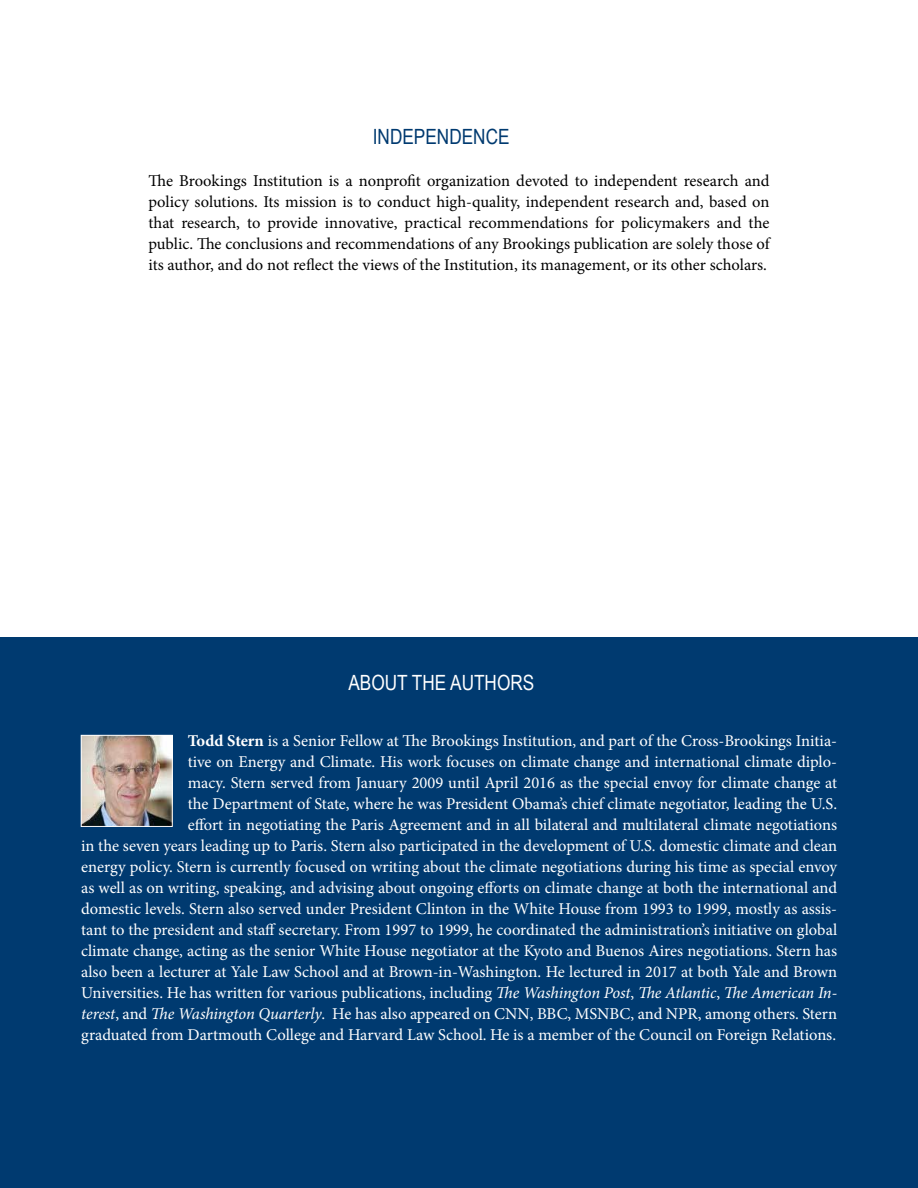
<style>
.page{position:relative;width:918px;height:1188px;background:#fff}
.page>*{position:absolute;margin:0;border:0;box-sizing:border-box;transform-origin:0 0}
.t1{font:21px "Arial Narrow";color:#fff}
.t2{font:21px "Arial Narrow";color:#003a70}
.t3{font:16.5px/21px "Minion Pro";letter-spacing:-.005em;color:#fff;text-align:right}
.t4{font:16.5px/21px "Minion Pro";letter-spacing:-.005em;color:#000;text-align:justify}
.s1{font-weight:700}
.s2{font-style:italic}
</style>
<div class="page">
<div style="left:0;top:637px;width:918px;height:551px;background:#003a70"></div>
<img style="left:83px;top:737px;width:88px;height:88px">
<div style="left:81px;top:735px;width:92px;height:92px;border:1px solid #fff"></div>
<p class="t2" style="left:373px;top:121px;width:138px">INDEPENDENCE</p>
<p class="t4" style="left:148px;top:170px;width:623px">The Brookings Institution is a nonprofit organization devoted to independent research and policy solutions. Its mission is to conduct high-quality, independent research and, based on that research, to provide innovative, practical recommendations for policymakers and the public. The conclusions and recommendations of any Brookings publication are solely those of its author, and do not reflect the views of the Institution, its management, or its other scholars.</p>
<p class="t1" style="left:348px;top:667px;width:187px">ABOUT THE AUTHORS</p>
<p class="t3" style="left:81px;top:730px;width:758px"><span class="s1">Todd Stern</span> is a Senior Fellow at The Brookings Institution, and part of the Cross-Brookings Initia-<br>tive on Energy and Climate. His work focuses on climate change and international climate diplo-<br>macy. Stern served from January 2009 until April 2016 as the special envoy for climate change at<br>the Department of State, where he was President Obama’s chief climate negotiator, leading the U.S.<br>effort in negotiating the Paris Agreement and in all bilateral and multilateral climate negotiations<br>in the seven years leading up to Paris. Stern also participated in the development of U.S. domestic climate and clean energy policy. Stern is currently focused on writing about the climate negotiations during his time as special envoy as well as on writing, speaking, and advising about ongoing efforts on climate change at both the international and domestic levels. Stern also served under President Clinton in the White House from 1993 to 1999, mostly as assis&shy;tant to the president and staff secretary. From 1997 to 1999, he coordinated the administration’s initiative on global climate change, acting as the senior White House negotiator at the Kyoto and Buenos Aires negotiations. Stern has also been a lecturer at Yale Law School and at Brown-in-Washington. He lectured in 2017 at both Yale and Brown Universities. He has written for various publications, including <span class="s2">The Washington Post</span>, <span class="s2">The Atlantic</span>, <span class="s2">The American In&shy;terest</span>, and <span class="s2">The Washington Quarterly</span>. He has also appeared on CNN, BBC, MSNBC, and NPR, among others. Stern graduated from Dartmouth College and Harvard Law School. He is a member of the Council on Foreign Relations.</p>
</div>
